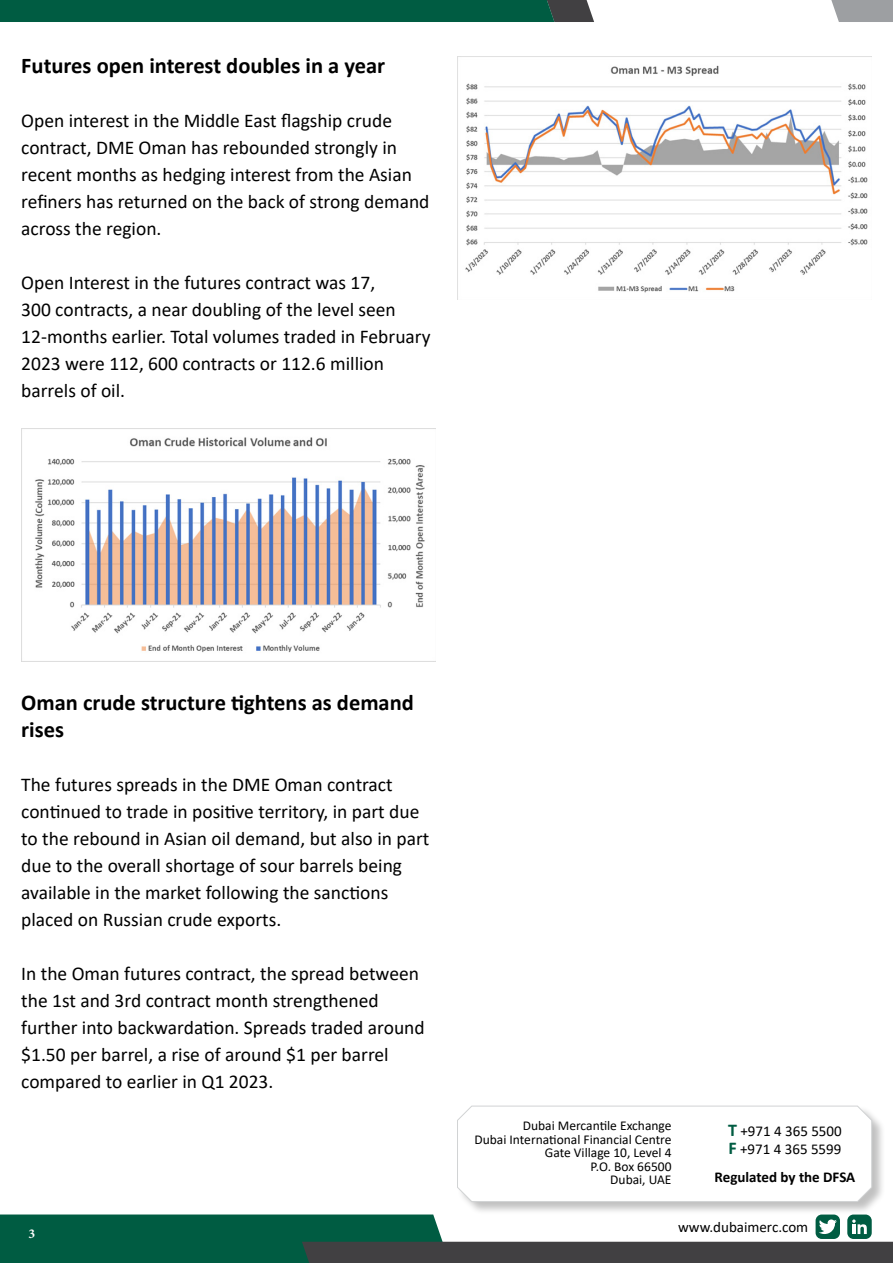
<style>
.page{position:relative;width:893px;height:1263px;background:#fff}
.page>*{position:absolute;margin:0;border:0;box-sizing:border-box;transform-origin:0 0}
.t1{font:700 22.5px/27px "Calibri";color:#000}
.t2{font:19.5px/27px "Calibri";color:#000}
.t3{font:15px/18px "Calibri";color:#000}
.t4{font:700 15px "Calibri";color:#000}
.t5{font:13.5px/13.5px "Calibri";color:#000;text-align:right}
.t6{font:700 13.5px "Minion Pro";color:#fff}
.s1{font-weight:700;font-size:18px;color:#005c42}
</style>
<div class="page">
<img style="left:22px;top:428px;width:414px;height:225px">
<img style="left:465px;top:65px;width:403px;height:228px">
<div style="left:457px;top:1105px;width:428px;height:110px;background:#000;opacity:.25"></div>
<svg style="left:457px;top:1105px;width:415px;height:97px"></svg>
<svg style="left:0;top:1214px;width:893px;height:49px"></svg>
<svg style="left:831px;top:0;width:62px;height:22px"></svg>
<svg style="left:0;top:0;width:594px;height:22px;background:#055a42"></svg>
<p class="t1" style="left:21px;top:52px;width:365px">Futures open interest doubles in a year</p>
<p class="t2" style="left:21px;top:107px;width:410px">Open interest in the Middle East flagship crude contract, DME Oman has rebounded strongly in recent months as hedging interest from the Asian refiners has returned on the back of strong demand across the region.</p>
<p class="t2" style="left:21px;top:269px;width:411px">Open Interest in the futures contract was 17,<br>300 contracts, a near doubling of the level seen 12-months earlier. Total volumes traded in February 2023 were 112, 600 contracts or 112.6 million barrels of oil.</p>
<p class="t1" style="left:21px;top:688px;width:394px">Oman crude structure tightens as demand rises</p>
<p class="t2" style="left:21px;top:770px;width:410px">The futures spreads in the DME Oman contract continued to trade in positive territory, in part due to the rebound in Asian oil demand, but also in part due to the overall shortage of sour barrels being available in the market following the sanctions placed on Russian crude exports.</p>
<p class="t2" style="left:21px;top:959px;width:405px">In the Oman futures contract, the spread between the 1st and 3rd contract month strengthened further into backwardation. Spreads traded around $1.50 per barrel, a rise of around $1 per barrel compared to earlier in Q1 2023.</p>
<p class="t6" style="left:29px;top:1224px;width:8px">3</p>
<p class="t5" style="left:474px;top:1119px;width:199px">Dubai Mercantile Exchange<br>Dubai International Financial Centre<br>Gate Village 10, Level 4<br>P.O. Box 66500<br>Dubai, UAE</p>
<p class="t3" style="left:728px;top:1121px;width:115px"><span class="s1">T</span> +971 4 365 5500<br><span class="s1">F</span> +971 4 365 5599</p>
<p class="t4" style="left:715px;top:1166px;width:142px">Regulated by the DFSA</p>
<p class="t3" style="left:678px;top:1218px;width:132px">www.dubaimerc.com</p>
</div>
